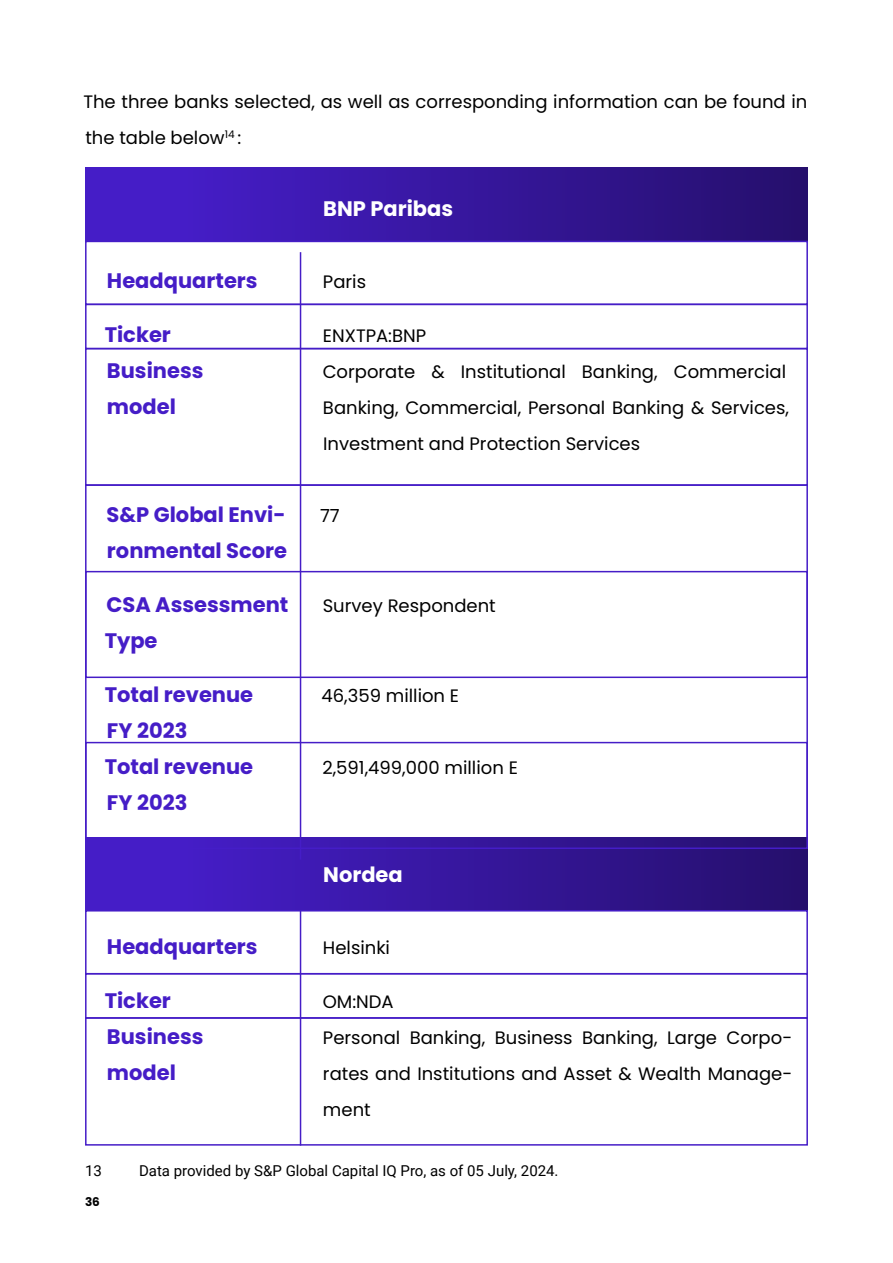
<style>
.page{position:relative;width:893px;height:1263px;background:#fff}
.page>*{position:absolute;margin:0;border:0;box-sizing:border-box;transform-origin:0 0}
.t1{font:700 21px/36px "Poppins";color:#451dc7}
.t2{font:700 21px "Poppins";color:#fff}
.t3{font:18px/36px "Poppins";color:#000}
.t4{font:15px "Roboto";color:#000}
.t5{font:700 12px "Poppins";color:#000}
</style>
<div class="page">
<div style="left:85px;top:168px;width:723px;height:74px;background:linear-gradient(to right,#491fd2,#260f6e)"></div>
<div style="left:85px;top:837px;width:723px;height:74px;background:linear-gradient(to right,#491fd2,#260f6d)"></div>
<div style="left:85px;top:241px;width:723px;height:64px;border:2px solid #451dc7"></div>
<div style="left:85px;top:910px;width:723px;height:64px;border:2px solid #451dc7"></div>
<div style="left:85px;top:304px;width:723px;height:45px;border:2px solid #451dc7"></div>
<div style="left:85px;top:973px;width:723px;height:46px;border:2px solid #451dc7"></div>
<div style="left:85px;top:348px;width:723px;height:138px;border:2px solid #451dc7"></div>
<div style="left:85px;top:1017px;width:723px;height:128px;border:2px solid #451dc7"></div>
<div style="left:85px;top:571px;width:723px;height:107px;border:2px solid #451dc7"></div>
<div style="left:85px;top:742px;width:723px;height:107px;border:2px solid #451dc7"></div>
<hr style="left:300px;top:252px;width:1px;height:608px;background:#451dc7">
<hr style="left:300px;top:911px;width:1px;height:234px;background:#451dc7">
<p class="t3" style="left:83px;top:84px;width:726px">The three banks selected, as well as corresponding information can be found in the table below<sup>14</sup> :</p>
<p class="t2" style="left:323px;top:196px;width:131px">BNP Paribas</p>
<p class="t1" style="left:107px;top:263px;width:152px">Headquarters</p>
<p class="t3" style="left:323px;top:264px;width:45px">Paris</p>
<p class="t1" style="left:105px;top:317px;width:68px">Ticker</p>
<p class="t3" style="left:323px;top:318px;width:105px">ENXTPA:BNP</p>
<p class="t1" style="left:107px;top:353px;width:98px">Business model</p>
<p class="t3" style="left:323px;top:354px;width:468px">Corporate &amp; Institutional Banking, Commercial<br>Banking, Commercial, Personal Banking &amp; Services,<br>Investment and Protection Services</p>
<p class="t1" style="left:107px;top:497px;width:182px">S&amp;P Global Envi&shy;ronmental Score</p>
<p class="t1" style="left:105px;top:587px;width:185px">CSA Assessment<br>Type</p>
<p class="t1" style="left:105px;top:677px;width:150px">Total revenue<br>FY 2023<br>Total revenue<br>FY 2023</p>
<p class="t3" style="left:320px;top:498px;width:21px">77</p>
<p class="t3" style="left:323px;top:588px;width:175px">Survey Respondent</p>
<p class="t3" style="left:321px;top:678px;width:139px">46,359 million E</p>
<p class="t3" style="left:322px;top:750px;width:197px">2,591,499,000 million E</p>
<p class="t2" style="left:323px;top:862px;width:81px">Nordea</p>
<p class="t1" style="left:107px;top:929px;width:152px">Headquarters</p>
<p class="t3" style="left:323px;top:930px;width:69px">Helsinki</p>
<p class="t1" style="left:105px;top:983px;width:68px">Ticker</p>
<p class="t3" style="left:323px;top:984px;width:72px">OM:NDA</p>
<p class="t1" style="left:107px;top:1019px;width:98px">Business model</p>
<p class="t3" style="left:323px;top:1020px;width:471px;text-align:justify">Personal Banking, Business Banking, Large Corpo&shy;rates and Institutions and Asset &amp; Wealth Manage&shy;ment</p>
<p class="t4" style="left:85px;top:1160px;width:18px">13</p>
<p class="t4" style="left:139px;top:1160px;width:421px">Data provided by S&amp;P Global Capital IQ Pro, as of 05 July, 2024.</p>
<p class="t5" style="left:85px;top:1195px;width:16px">36</p>
</div>
